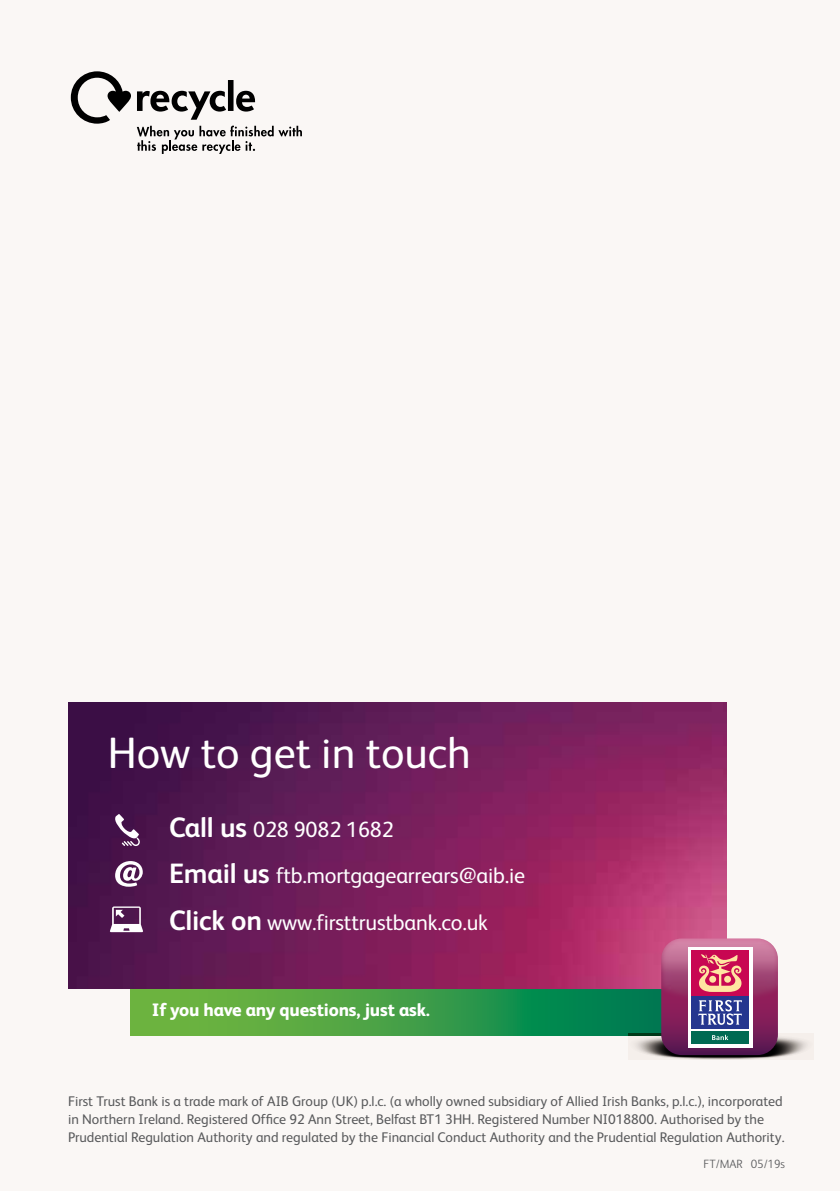
<style>
.page{position:relative;width:840px;height:1191px;background:#fff}
.page>*{position:absolute;margin:0;border:0;box-sizing:border-box;transform-origin:0 0}
.t1{font:44px "FS Albert";color:#fff}
.t2{font:22px "FS Albert";letter-spacing:-.01em;color:#fff}
.t3{font:800 18px "FS Albert";letter-spacing:-.01em;color:#fff}
.t4{font:14px/18px "FS Albert";color:#58595b}
.t5{font:300 12px "FS Albert";color:#58595b}
.s1{font-weight:700;font-size:28px}
</style>
<div class="page">
<div style="left:0;top:0;width:839px;height:1191px;background:#faf7f5"></div>
<svg style="left:130px;top:989px;width:498px;height:46px;background:#3e9e46"></svg>
<img style="left:68px;top:702px;width:658px;height:287px">
<svg style="left:110px;top:906px;width:33px;height:26px"></svg>
<svg style="left:112px;top:813px;width:28px;height:33px"></svg>
<svg style="left:115px;top:861px;width:28px;height:25px"></svg>
<svg style="left:71px;top:71px;width:231px;height:83px"></svg>
<svg style="left:628px;top:938px;width:185px;height:122px"></svg>
<h1 class="t1" style="left:108px;top:724px;width:364px">How to get in touch</h1>
<h2 class="t2" style="left:169px;top:814px;width:226px"><span class="s1">Call us</span> 028 9082 1682</h2>
<h2 class="t2" style="left:169px;top:860px;width:357px"><span class="s1">Email us</span> ftb.mortgagearrears@aib.ie</h2>
<h2 class="t2" style="left:169px;top:907px;width:320px"><span class="s1">Click on</span> www.firsttrustbank.co.uk</h2>
<p class="t3" style="left:152px;top:996px;width:279px">If you have any questions, just ask.</p>
<p class="t4" style="left:68px;top:1091px;width:717px">First Trust Bank is a trade mark of AIB Group (UK) p.l.c. (a wholly owned subsidiary of Allied Irish Banks, p.l.c.), incorporated in Northern Ireland. Registered Office 92 Ann Street, Belfast BT1 3HH. Registered Number NI018800. Authorised by the<br>Prudential Regulation Authority and regulated by the Financial Conduct Authority and the Prudential Regulation Authority.</p>
<p class="t5" style="left:703px;top:1157px;width:83px">FT/MAR 05/19s</p>
</div>
